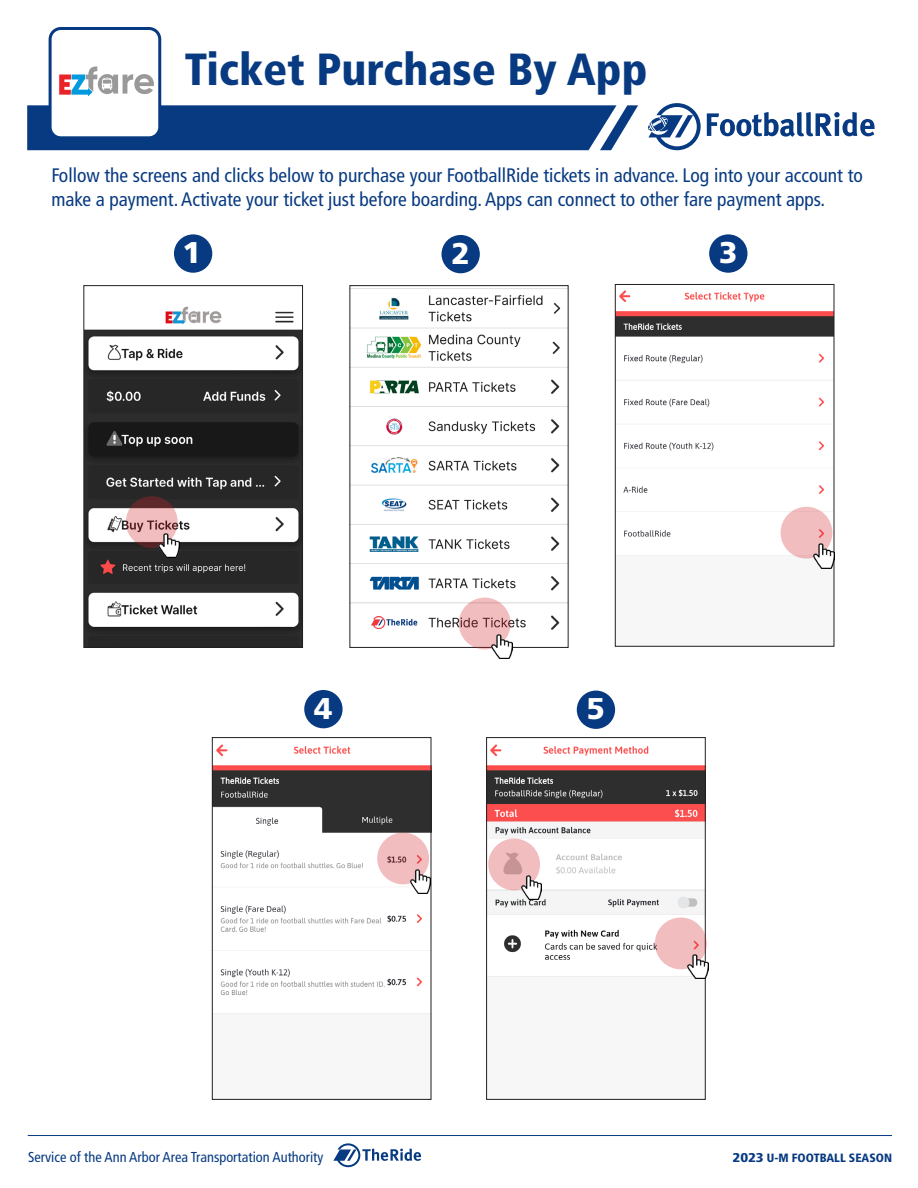
<style>
.page{position:relative;width:918px;height:1188px;background:#fff}
.page>*{position:absolute;margin:0;border:0;box-sizing:border-box;transform-origin:0 0}
.t1{font:900 condensed 45px "Frutiger LT Std";color:#073a81}
.t2{font:900 30px "Frutiger LT Std";color:#fff}
.t3{font:condensed 19.5px/23.4px "Frutiger LT Std";color:#073a81}
.t4{font:condensed 14.4px "Frutiger LT Std";color:#073a81}
.t5{font:900 condensed 12px "Frutiger LT Std";color:#073a81}
.s1{font-size:12.75px}
</style>
<div class="page">
<svg style="left:707px;top:112px;width:168px;height:25px"></svg>
<svg style="left:648px;top:103px;width:53px;height:47px"></svg>
<svg style="left:27px;top:105px;width:611px;height:45px;background:#144487"></svg>
<svg style="left:333px;top:1143px;width:88px;height:24px"></svg>
<img style="left:349px;top:285px;width:217px;height:356px">
<img style="left:86px;top:306px;width:215px;height:340px">
<hr style="left:28px;top:1135px;width:864px;height:1px;background:#073a81">
<div style="left:50px;top:28px;width:110px;height:110px;background:#fff;border-radius:11px"></div>
<div style="left:49px;top:27px;width:112px;height:112px;border:3px solid #073a81;border-radius:11px"></div>
<svg style="left:59px;top:66px;width:95px;height:30px"></svg>
<div style="left:174px;top:234px;width:38px;height:39px;background:#073a81;border-radius:50%"></div>
<div style="left:442px;top:235px;width:38px;height:38px;background:#073a81;border-radius:50%"></div>
<div style="left:709px;top:234px;width:38px;height:39px;background:#073a81;border-radius:50%"></div>
<div style="left:304px;top:690px;width:39px;height:38px;background:#073a81;border-radius:50%"></div>
<img style="left:617px;top:290px;width:215px;height:279px">
<div style="left:615px;top:284px;width:219px;height:362px;border:1px solid #231f20"></div>
<img style="left:214px;top:744px;width:215px;height:270px">
<div style="left:212px;top:737px;width:219px;height:363px;border:1px solid #231f20"></div>
<img style="left:488px;top:744px;width:215px;height:233px">
<div style="left:486px;top:737px;width:219px;height:363px;border:1px solid #231f20"></div>
<div style="left:577px;top:691px;width:38px;height:38px;background:#073a81;border-radius:50%"></div>
<svg style="left:377px;top:833px;width:52px;height:51px;background:#ecb8ba"></svg>
<img style="left:410px;top:870px;width:21px;height:24px">
<div style="left:655px;top:918px;width:52px;height:51px;background:#f1bdbf;border-radius:50%"></div>
<img style="left:688px;top:955px;width:20px;height:24px">
<svg style="left:488px;top:839px;width:52px;height:51px;background:#eab6b8"></svg>
<img style="left:521px;top:876px;width:21px;height:24px">
<div style="left:352px;top:632px;width:215px;height:27px;background:#fff"></div>
<div style="left:84px;top:285px;width:219px;height:363px;border:1px solid #231f20"></div>
<div style="left:350px;top:285px;width:218px;height:363px;border:1px solid #231f20"></div>
<svg style="left:459px;top:598px;width:52px;height:51px;background:#e3b0b2"></svg>
<img style="left:492px;top:635px;width:20px;height:24px">
<div style="left:781px;top:507px;width:51px;height:52px;background:#f1bdbf;border-radius:50%"></div>
<img style="left:814px;top:544px;width:20px;height:24px">
<svg style="left:126px;top:496px;width:52px;height:52px;background:#bd898b"></svg>
<img style="left:159px;top:533px;width:20px;height:25px">
<h1 class="t1" style="left:185px;top:42px;width:464px">Ticket Purchase By App</h1>
<p class="t3" style="left:51px;top:164px;width:813px">Follow the screens and clicks below to purchase your FootballRide tickets in advance. Log into your account to make a payment. Activate your ticket just before boarding. Apps can connect to other fare payment apps.</p>
<p class="t2" style="left:182px;top:235px;width:20px">1</p>
<p class="t2" style="left:451px;top:235px;width:20px">2</p>
<p class="t2" style="left:719px;top:235px;width:20px">3</p>
<p class="t2" style="left:314px;top:690px;width:20px">4</p>
<p class="t2" style="left:587px;top:691px;width:20px">5</p>
<p class="t4" style="left:28px;top:1148px;width:297px">Service of the Ann Arbor Area Transportation Authority</p>
<p class="t5" style="left:733px;top:1150px;width:161px"><span class="s1">2023</span> U-M FOOTBALL SEASON</p>
</div>
